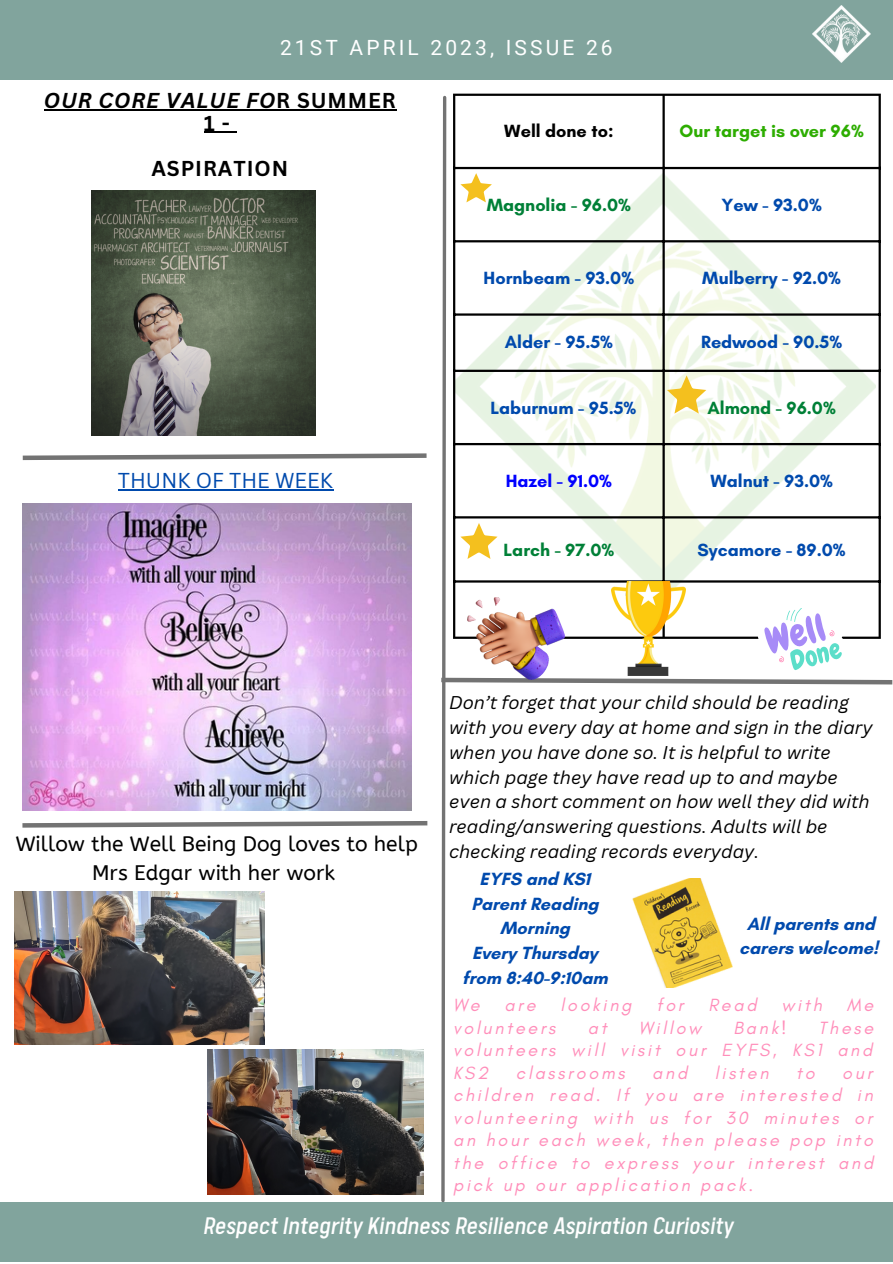
<style>
.page{position:relative;width:893px;height:1264px;background:#fff}
.page>*{position:absolute;margin:0;border:0;box-sizing:border-box;transform-origin:0 0}
.t1{font:italic 27px "Calps Sans";color:#fff}
.t2{font:21px/29.2px "A Bee Zee";color:#000;text-align:center}
.t3{font:italic 700 21px/22.5px "Canva Sans";letter-spacing:.045em;color:#000;text-align:center}
.t4{font:21px "Roboto";letter-spacing:.15em;color:#fff}
.t5{font:21px "Canva Sans";color:#004aad}
.t6{font:700 21px "Canva Sans";letter-spacing:.045em;color:#000}
.t7{font:italic 18px/22.5px "Glacial Indifference";letter-spacing:.15em;color:#ff8eba;text-align:justify}
.t8{font:italic 18px/24.8px "Canva Sans";color:#000}
.t9{font:700 18px/24.8px "Glacial Indifference";color:#004aad;text-align:center}
.t10{font:700 18px "Glacial Indifference";color:#008037}
.t11{font:700 18px "Glacial Indifference";color:#2dad00}
.t12{font:700 18px "Glacial Indifference";color:#000}
.t13{font:700 18px "Glacial Indifference";color:#00f}
.s1{font-style:normal}
</style>
<div class="page">
<div style="left:0;top:0;width:892px;height:80px;background:#81a49d"></div>
<div style="left:0;top:1202px;width:892px;height:60px;background:#81a49d"></div>
<img style="left:812px;top:5px;width:58px;height:57px">
<img style="left:18px;top:94px;width:874px;height:1108px">
<p class="t4" style="left:280px;top:36px;width:334px">21ST APRIL 2023, ISSUE 26</p>
<p class="t3" style="left:44px;top:89px;width:353px">OUR CORE VALUE FO<span class="s1">R SUMMER<br>1 -</span></p>
<p class="t6" style="left:151px;top:153px;width:138px">ASPIRATION</p>
<p class="t5" style="left:118px;top:466px;width:217px">THUNK OF THE WEEK</p>
<p class="t12" style="left:504px;top:120px;width:111px">Well done to:</p>
<p class="t11" style="left:679px;top:120px;width:186px">Our target is over 96%</p>
<p class="t10" style="left:486px;top:194px;width:146px">Magnolia - 96.0%</p>
<p class="t9" style="left:721px;top:192px;width:102px">Yew - 93.0%</p>
<p class="t9" style="left:483px;top:265px;width:152px">Hornbeam - 93.0%</p>
<p class="t9" style="left:702px;top:265px;width:140px">Mulberry - 92.0%</p>
<p class="t9" style="left:504px;top:329px;width:110px">Alder - 95.5%</p>
<p class="t9" style="left:701px;top:329px;width:143px">Redwood - 90.5%</p>
<p class="t9" style="left:490px;top:395px;width:147px">Laburnum - 95.5%</p>
<p class="t10" style="left:707px;top:396px;width:130px">Almond - 96.0%</p>
<p class="t13" style="left:505px;top:470px;width:108px">Hazel - 91.0%</p>
<p class="t9" style="left:710px;top:468px;width:124px">Walnut - 93.0%</p>
<p class="t10" style="left:503px;top:538px;width:112px">Larch - 97.0%</p>
<p class="t9" style="left:697px;top:537px;width:150px">Sycamore - 89.0%</p>
<p class="t2" style="left:16px;top:829px;width:403px">Willow the Well Being Dog loves to help<br>Mrs Edgar with her work</p>
<p class="t8" style="left:449px;top:690px;width:425px">Don’t forget that your child should be reading with you every day at home and sign in the diary when you have done so. It is helpful to write which page they have read up to and maybe even a short comment on how well they did with reading/answering questions. Adults will be checking reading records everyday.</p>
<p class="t9" style="left:462px;top:866px;width:147px">EYFS and KS1<br>Parent Reading<br>Morning<br>Every Thursday from 8:40-9:10am</p>
<p class="t9" style="left:739px;top:910px;width:140px">All parents and carers welcome!</p>
<p class="t7" style="left:453px;top:993px;width:28px">We</p>
<p class="t7" style="left:504px;top:993px;width:33px">are</p>
<p class="t7" style="left:560px;top:993px;width:73px">looking</p>
<p class="t7" style="left:656px;top:993px;width:29px">for</p>
<p class="t7" style="left:708px;top:993px;width:50px">Read</p>
<p class="t7" style="left:781px;top:993px;width:42px">with</p>
<p class="t7" style="left:846px;top:993px;width:28px">Me</p>
<p class="t7" style="left:453px;top:1016px;width:104px">volunteers</p>
<p class="t7" style="left:587px;top:1016px;width:20px">at</p>
<p class="t7" style="left:638px;top:1016px;width:64px">Willow</p>
<p class="t7" style="left:733px;top:1016px;width:54px">Bank!</p>
<p class="t7" style="left:453px;top:1016px;width:422px;text-indent:365px">These volunteers will visit our EYFS, KS1 and KS2</p>
<p class="t7" style="left:516px;top:1061px;width:110px">classrooms</p>
<p class="t7" style="left:652px;top:1061px;width:37px">and</p>
<p class="t7" style="left:714px;top:1061px;width:55px">listen</p>
<p class="t7" style="left:796px;top:1061px;width:20px">to</p>
<p class="t7" style="left:453px;top:1061px;width:421px;text-indent:389px">our children read. If you are interested in volunteering with us for 30 minutes or an hour each week, then please pop into the office to express your interest and pick up our application pack.</p>
<h1 class="t1" style="left:203px;top:1214px;width:532px">Respect Integrity Kindness Resilience Aspiration Curiosity</h1>
</div>
